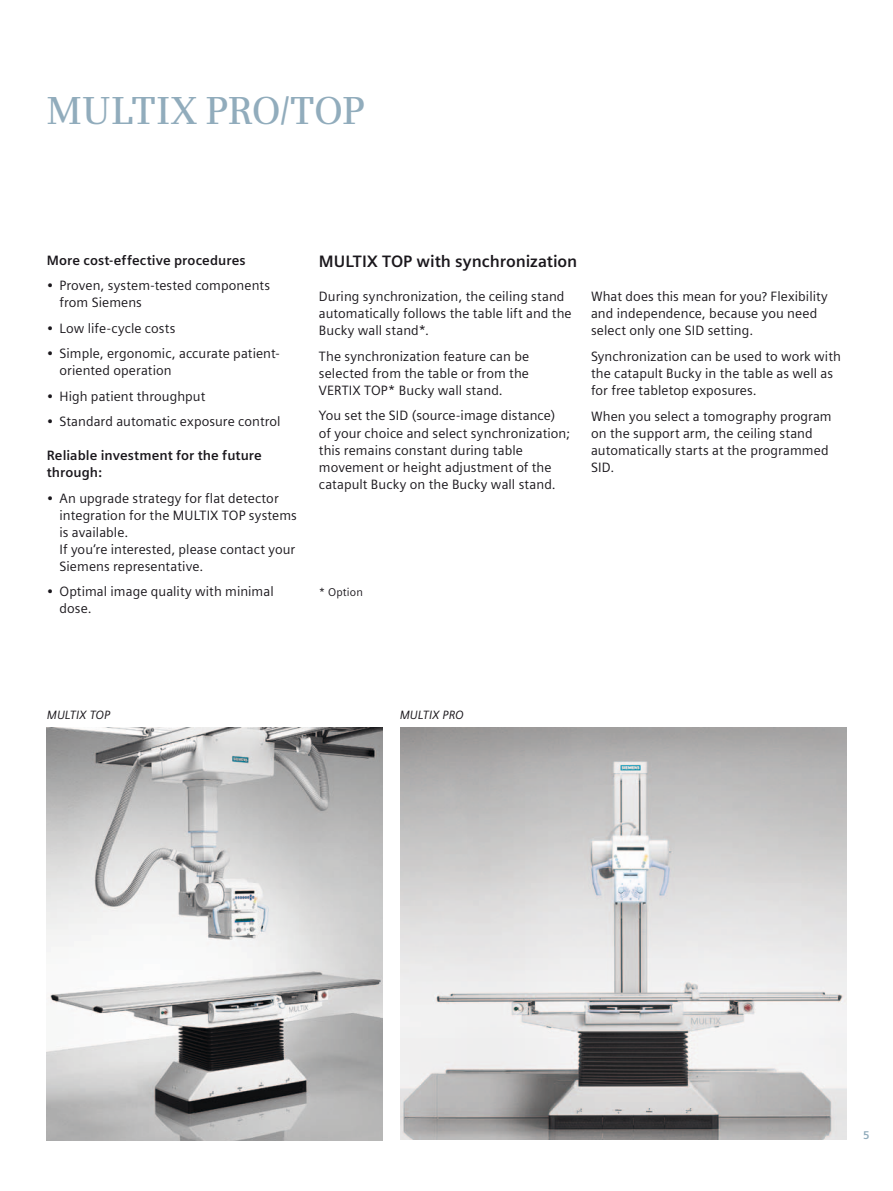
<style>
.page{position:relative;width:893px;height:1191px;background:#fff}
.page>*{position:absolute;margin:0;border:0;box-sizing:border-box;transform-origin:0 0}
.t1{font:500 39px "Siemens Serif";letter-spacing:-.005em;color:#91acbc}
.t2{font:700 16.5px "Siemens Sans";color:#1a171c}
.t3{font:13.5px/17px "Siemens Sans";letter-spacing:.005em;color:#1a171c}
.t4{font:700 13.5px/17px "Siemens Sans";letter-spacing:.005em;color:#1a171c}
.t5{font:italic 12px "Siemens Sans";color:#1a171c}
.t6{font:11.25px "Siemens Sans";letter-spacing:.015em;color:#1a171c}
.t7{font:700 11.25px "Siemens Sans";color:#91acbc}
</style>
<div class="page">
<img style="left:401px;top:728px;width:445px;height:412px">
<img style="left:47px;top:728px;width:336px;height:412px">
<h1 class="t1" style="left:47px;top:89px;width:321px">MULTIX PRO/TOP</h1>
<p class="t4" style="left:47px;top:251px;width:200px">More cost-effective procedures</p>
<p class="t3" style="left:60px;top:277px;width:212px;text-indent:-13px">• Proven, system-tested components from Siemens</p>
<p class="t3" style="left:47px;top:319px;width:130px">• Low life-cycle costs</p>
<p class="t3" style="left:60px;top:345px;width:222px;text-indent:-13px">• Simple, ergonomic, accurate patient&shy;oriented operation</p>
<p class="t3" style="left:47px;top:388px;width:160px">• High patient throughput</p>
<p class="t3" style="left:47px;top:413px;width:235px">• Standard automatic exposure control</p>
<p class="t4" style="left:47px;top:447px;width:217px">Reliable investment for the future through:</p>
<p class="t3" style="left:60px;top:490px;width:239px;text-indent:-13px">• An upgrade strategy for flat detector integration for the MULTIX TOP systems is available.<br>If you‘re interested, please contact your<br>Siemens representative.</p>
<p class="t3" style="left:60px;top:583px;width:216px;text-indent:-13px">• Optimal image quality with minimal dose.</p>
<p class="t2" style="left:319px;top:252px;width:260px">MULTIX TOP with synchronization</p>
<p class="t3" style="left:319px;top:288px;width:254px">During synchronization, the ceiling stand automatically follows the table lift and the<br>Bucky wall stand*.</p>
<p class="t3" style="left:319px;top:348px;width:212px;text-align:justify">The synchronization feature can be selected from the table or from the VERTIX TOP* Bucky wall stand.</p>
<p class="t3" style="left:319px;top:407px;width:253px">You set the SID (source-image distance) of your choice and select synchronization; this remains constant during table movement or height adjustment of the catapult Bucky on the Bucky wall stand.</p>
<p class="t3" style="left:591px;top:288px;width:238px">What does this mean for you? Flexibility and independence, because you need select only one SID setting.</p>
<p class="t3" style="left:591px;top:348px;width:251px">Synchronization can be used to work with the catapult Bucky in the table as well as for free tabletop exposures.</p>
<p class="t3" style="left:591px;top:407px;width:242px">When you select a tomography program on the support arm, the ceiling stand automatically starts at the programmed<br>SID.</p>
<p class="t6" style="left:319px;top:585px;width:46px">* Option</p>
<p class="t5" style="left:47px;top:708px;width:65px">MULTIX TOP</p>
<p class="t5" style="left:400px;top:708px;width:66px">MULTIX PRO</p>
<p class="t7" style="left:863px;top:1128px;width:8px">5</p>
</div>
